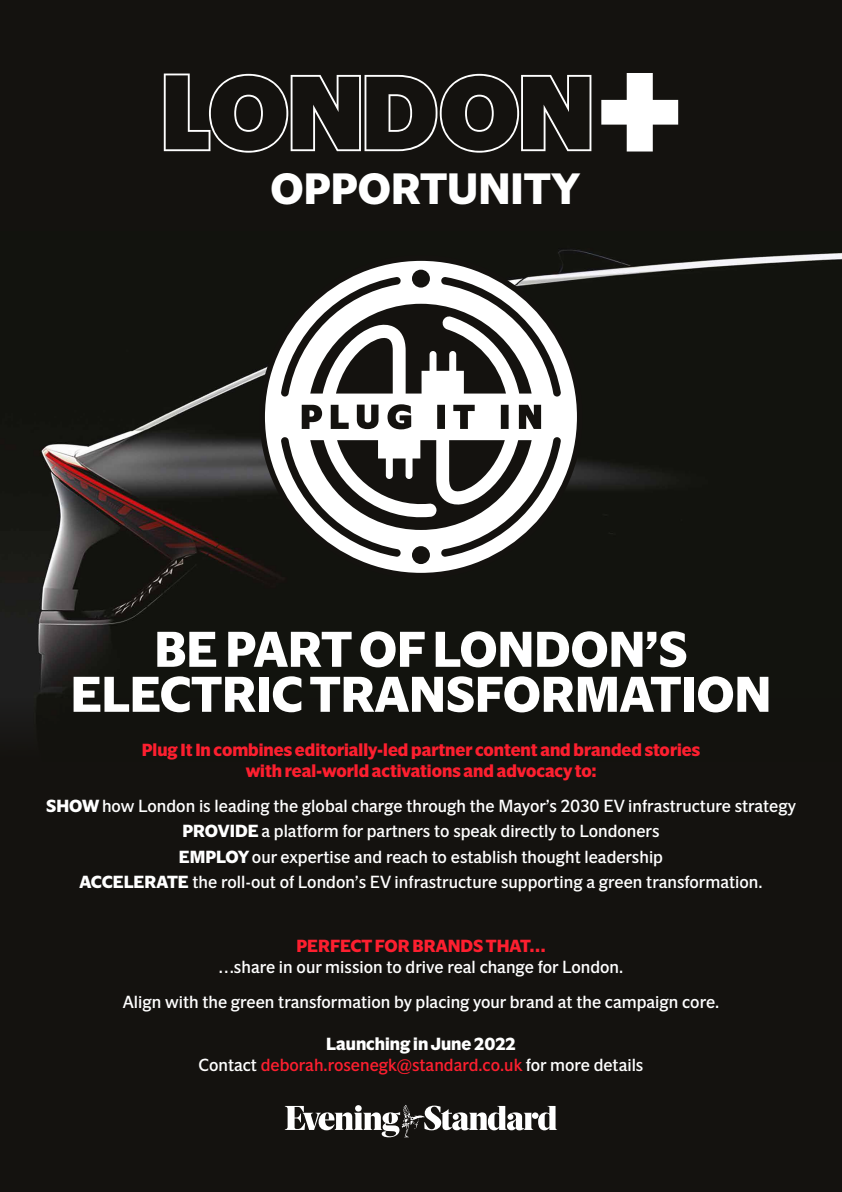
<style>
.page{position:relative;width:842px;height:1192px;background:#14120f}
.page>*{position:absolute;margin:0;border:0;box-sizing:border-box;transform-origin:0 0}
.t1{font:700 50px/45px "Standard Sans";color:#fff;text-align:center}
.t2{font:700 43.75px "Standard Sans";color:#fff}
.t3{font:17.5px/25.5px "Standard Sans";color:#fff;text-align:center}
.t4{font:700 17.5px/21px "Standard Sans";color:#fd1f2f;text-align:center}
.t5{font:17.5px/21px "Standard Sans";color:#fd1f2f;text-align:center}
.s1{font-weight:700}
.s2{font-weight:700;color:#fff}
.s3{color:#fff}
</style>
<div class="page">
<img style="left:0;top:249px;width:842px;height:469px">
<svg style="left:164px;top:74px;width:427px;height:79px"></svg>
<svg style="left:601px;top:73px;width:77px;height:79px"></svg>
<svg style="left:265px;top:261px;width:312px;height:312px"></svg>
<svg style="left:285px;top:1105px;width:272px;height:32px"></svg>
<h2 class="t2" style="left:270px;top:161px;width:311px">OPPORTUNITY</h2>
<h1 class="t1" style="left:71px;top:627px;width:702px">BE PART OF LONDON’S<br>ELECTRIC TRANSFORMATION</h1>
<p class="t4" style="left:142px;top:740px;width:560px">Plug It In combines editorially-led partner content and branded stories with real-world activations and advocacy to:</p>
<p class="t3" style="left:46px;top:793px;width:751px"><span class="s1">SHOW</span> how London is leading the global charge through the Mayor’s 2030 EV infrastructure strategy <span class="s1">PROVIDE</span> a platform for partners to speak directly to Londoners<br><span class="s1">EMPLOY</span> our expertise and reach to establish thought leadership<br><span class="s1">ACCELERATE</span> the roll-out of London’s EV infrastructure supporting a green transformation.</p>
<p class="t4" style="left:296px;top:936px;width:250px">PERFECT FOR BRANDS THAT…</p>
<p class="t3" style="left:123px;top:950px;width:598px;line-height:34.5px">…share in our mission to drive real change for London.<br>Align with the green transformation by placing your brand at the campaign core.</p>
<p class="t5" style="left:199px;top:1033px;width:446px"><span class="s2">Launching in June 2022<br></span><span class="s3">Contact</span> deborah.rosenegk@standard.co.uk <span class="s3">for more details</span></p>
</div>
